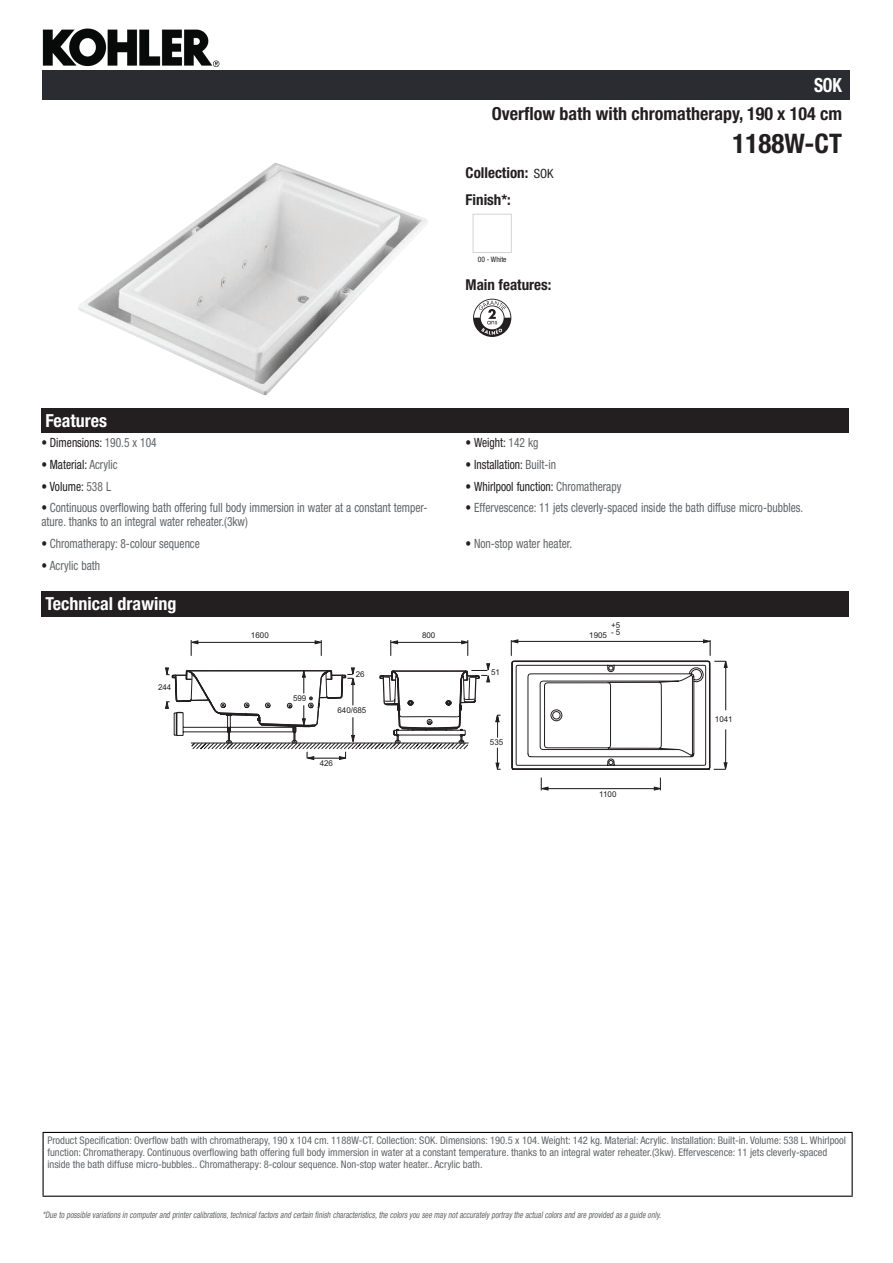
<style>
.page{position:relative;width:893px;height:1263px;background:#fff}
.page>*{position:absolute;margin:0;border:0;box-sizing:border-box;transform-origin:0 0}
.t1{font:700 condensed 27px "Helvetica Neue LT Std";color:#231f20}
.t2{font:700 condensed 19.5px "Helvetica Neue LT Std";color:#fff;scale:.9 1}
.t3{font:700 condensed 18px "Helvetica Neue LT Std";color:#231f20}
.t4{font:700 condensed 18px "Helvetica Neue LT Std";color:#fff}
.t5{font:700 condensed 15px/27.8px "Helvetica Neue LT Std";color:#231f20}
.t6{font:condensed 12.75px/13.5px "Helvetica Neue LT Std";color:#626568;scale:.9 1}
.t7{font:condensed 12.75px "Helvetica Neue LT Std";color:#231f20;scale:.9 1}
.t8{font:condensed 10.5px/12px "Helvetica Neue LT Std";color:#626568}
.t9{font:italic condensed 9px "Helvetica Neue LT Std";color:#626568;scale:.87 1}
.t10{font:7.95px "Arial";color:#231f20}
.t11{font:condensed 7.5px "Helvetica Neue LT Std";color:#231f20}
.s1{font-weight:400;font-size:12.75px}
.s2{color:#626568}
.s3{color:#231f20}
</style>
<div class="page">
<img style="left:42px;top:28px;width:188px;height:53px">
<img style="left:78px;top:163px;width:350px;height:233px">
<div style="left:473px;top:214px;width:39px;height:39px;border:1px solid #d3d4da"></div>
<svg style="left:473px;top:299px;width:38px;height:38px"></svg>
<div style="left:41px;top:408px;width:808px;height:25px;background:#231f20"></div>
<div style="left:41px;top:591px;width:808px;height:25px;background:#231f20"></div>
<svg style="left:165px;top:639px;width:563px;height:152px"></svg>
<div style="left:43px;top:71px;width:807px;height:29px;background:#2a2c32"></div>
<hr style="left:43px;top:1132px;width:810px;height:1px;background:#040503">
<hr style="left:43px;top:1133px;width:1px;height:62px;background:#040503">
<hr style="left:852px;top:1133px;width:1px;height:62px;background:#040503">
<hr style="left:43px;top:1195px;width:810px;height:2px;background:#040503">
<h2 class="t2" style="left:814px;top:74px;width:33px">SOK</h2>
<h3 class="t3" style="left:492px;top:103px;width:352px">Overflow bath with chromatherapy, 190 x 104 cm</h3>
<h3 class="t5" style="left:466px;top:158px;width:89px">Collection: <span class="s1">SOK<br></span>Finish*:</h3>
<p class="t11" style="left:478px;top:255px;width:30px">00 - White</p>
<h3 class="t5" style="left:466px;top:271px;width:87px">Main features:</h3>
<h1 class="t1" style="left:733px;top:127px;width:111px">1188W-CT</h1>
<h3 class="t4" style="left:46px;top:410px;width:63px">Features</h3>
<p class="t7" style="left:41px;top:435px;width:130px">• Dimensions: <span class="s2">190.5 x 104</span></p>
<p class="t7" style="left:466px;top:435px;width:83px">• Weight: <span class="s2">142 kg</span></p>
<p class="t7" style="left:41px;top:457px;width:86px">• Material: <span class="s2">Acrylic</span></p>
<p class="t7" style="left:466px;top:457px;width:102px">• Installation: <span class="s2">Built-in</span></p>
<p class="t7" style="left:41px;top:479px;width:79px">• Volume: <span class="s2">538 L</span></p>
<p class="t7" style="left:466px;top:479px;width:175px">• Whirlpool function: <span class="s2">Chromatherapy</span></p>
<p class="t6" style="left:41px;top:501px;width:431px"><span class="s3">•</span> Continuous overflowing bath offering full body immersion in water at a constant temper&shy;ature. thanks to an integral water reheater.(3kw)</p>
<p class="t6" style="left:466px;top:501px;width:377px"><span class="s3">•</span> Effervescence: 11 jets cleverly-spaced inside the bath diffuse micro-bubbles.</p>
<p class="t6" style="left:41px;top:536px;width:178px"><span class="s3">•</span> Chromatherapy: 8-colour sequence</p>
<p class="t6" style="left:466px;top:536px;width:120px"><span class="s3">•</span> Non-stop water heater.</p>
<p class="t6" style="left:41px;top:558px;width:67px"><span class="s3">•</span> Acrylic bath</p>
<h3 class="t4" style="left:46px;top:593px;width:132px">Technical drawing</h3>
<p class="t10" style="left:158px;top:682px;width:15px">244</p>
<p class="t10" style="left:251px;top:630px;width:19px">1600</p>
<p class="t10" style="left:293px;top:693px;width:15px">599</p>
<p class="t10" style="left:356px;top:669px;width:10px">26</p>
<p class="t10" style="left:337px;top:705px;width:30px">640/685</p>
<p class="t10" style="left:320px;top:758px;width:15px">426</p>
<p class="t10" style="left:422px;top:630px;width:15px">800</p>
<p class="t10" style="left:491px;top:667px;width:10px">51</p>
<p class="t10" style="left:490px;top:737px;width:15px">535</p>
<p class="t10" style="left:611px;top:620px;width:11px">+5</p>
<p class="t10" style="left:611px;top:627px;width:11px">- 5</p>
<p class="t10" style="left:589px;top:630px;width:19px">1905</p>
<p class="t10" style="left:599px;top:789px;width:19px">1100</p>
<p class="t10" style="left:715px;top:714px;width:19px">1041</p>
<p class="t8" style="left:47px;top:1134px;width:800px">Product Specification: Overflow bath with chromatherapy, 190 x 104 cm. 1188W-CT. Collection: SOK. Dimensions: 190.5 x 104. Weight: 142 kg. Material: Acrylic. Installation: Built-in. Volume: 538 L. Whirlpool function: Chromatherapy. Continuous overflowing bath offering full body immersion in water at a constant temperature. thanks to an integral water reheater.(3kw). Effervescence: 11 jets cleverly-spaced inside the bath diffuse micro-bubbles.. Chromatherapy: 8-colour sequence. Non-stop water heater.. Acrylic bath.</p>
<p class="t9" style="left:43px;top:1210px;width:714px">*Due to possible variationsin computerand printercalibrations,technicalfactorsand certain finish characteristics,the colorsyou see maynotaccuratelyportraythe actualcolorsand are provided asa guide only.</p>
</div>
